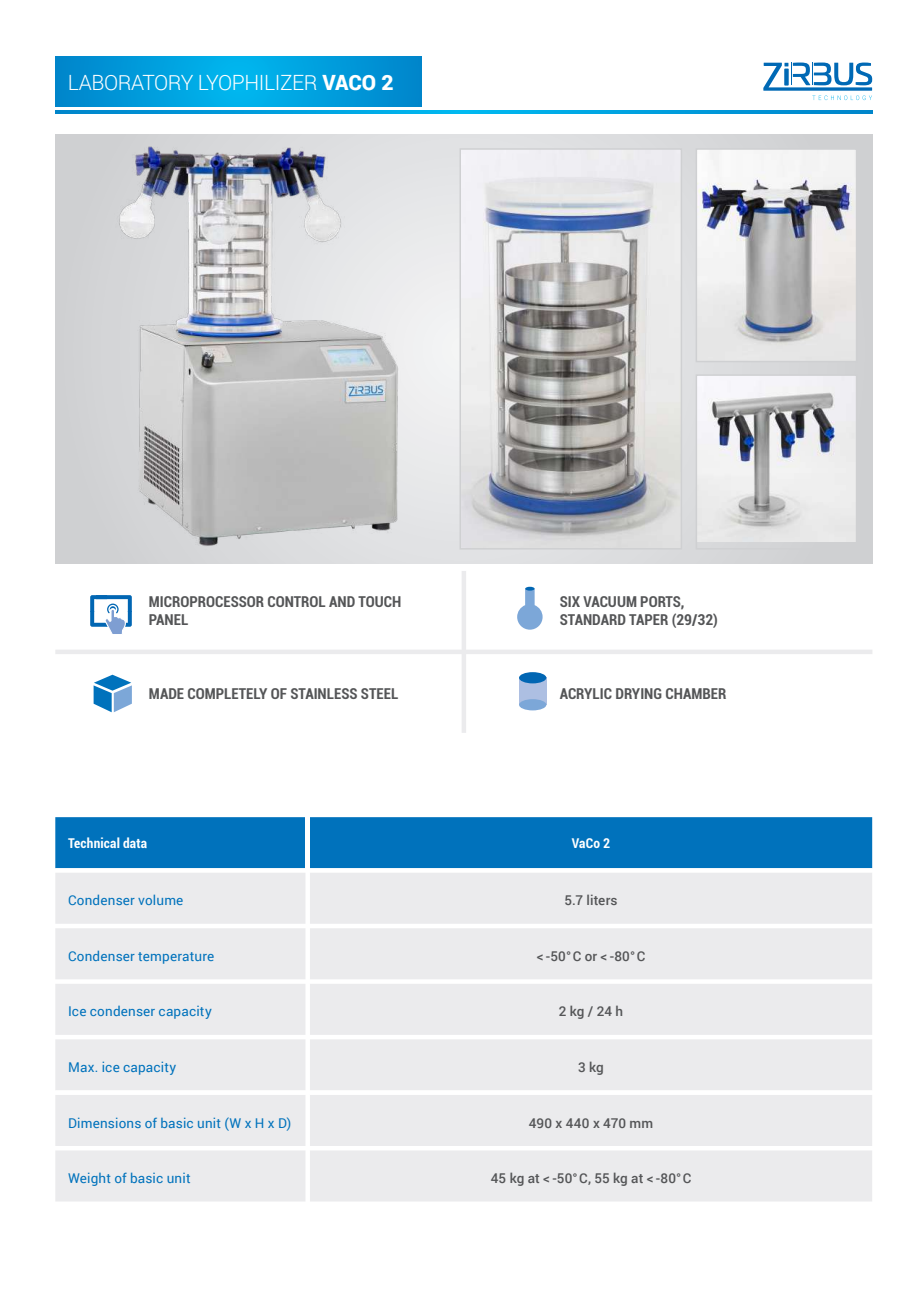
<style>
.page{position:relative;width:919px;height:1289px;background:#fff}
.page>*{position:absolute;margin:0;border:0;box-sizing:border-box;transform-origin:0 0}
.t1{font:300 21px "Roboto";letter-spacing:-.02em;color:#fff}
.t2{font:700 condensed 15px/18px "Roboto";color:#545557}
.t3{font:13.5px "Roboto";letter-spacing:.015em;color:#0072bc}
.t4{font:500 13.5px "Roboto";letter-spacing:.01em;color:#545557}
.t5{font:700 condensed 13.5px "Roboto";letter-spacing:.015em;color:#fff}
.s1{font-weight:900}
</style>
<div class="page">
<svg style="left:55px;top:571px;width:817px;height:161px"></svg>
<div style="left:519px;top:677px;width:27px;height:27px;background:#adbfe2"></div>
<div style="left:519px;top:672px;width:27px;height:11px;background:#0166b3;border-radius:50%"></div>
<div style="left:519px;top:699px;width:27px;height:11px;background:#7ca7d8;border-radius:50%"></div>
<svg style="left:517px;top:586px;width:25px;height:43px"></svg>
<div style="left:55px;top:817px;width:817px;height:51px;background:#0072bc"></div>
<div style="left:305px;top:817px;width:5px;height:51px;background:#fff"></div>
<div style="left:55px;top:873px;width:817px;height:328px;background:#ebebed"></div>
<svg style="left:55px;top:1090px;width:817px;height:4px"></svg>
<svg style="left:90px;top:595px;width:42px;height:117px"></svg>
<svg style="left:55px;top:56px;width:366px;height:50px;background:#009cdc"></svg>
<svg style="left:55px;top:111px;width:817px;height:2px"></svg>
<svg style="left:55px;top:134px;width:817px;height:429px;background:#dadbdd"></svg>
<img style="left:75px;top:91px;width:354px;height:492px">
<svg style="left:763px;top:63px;width:109px;height:37px"></svg>
<img style="left:462px;top:151px;width:217px;height:395px">
<div style="left:459px;top:148px;width:223px;height:401px;border:2px solid #fff"></div>
<img style="left:698px;top:151px;width:156px;height:208px">
<div style="left:695px;top:148px;width:162px;height:214px;border:2px solid #fff"></div>
<img style="left:698px;top:377px;width:156px;height:164px">
<div style="left:695px;top:374px;width:162px;height:175px;border:2px solid #fff"></div>
<h1 class="t1" style="left:68px;top:68px;width:327px">LABORATORY LYOPHILIZER <span class="s1">VACO 2</span></h1>
<p class="t2" style="left:149px;top:592px;width:254px">MICROPROCESSOR CONTROL AND TOUCH<br>PANEL</p>
<p class="t2" style="left:559px;top:592px;width:160px">SIx VACUUM PORTS,<br>STANDARD TAPER (29/32)</p>
<p class="t2" style="left:149px;top:684px;width:251px">MADE COMPLETELY OF STAINLESS STEEL</p>
<p class="t2" style="left:559px;top:684px;width:168px">ACRYLIC DRYING CHAMBER</p>
<p class="t5" style="left:68px;top:833px;width:80px">Technical data</p>
<p class="t5" style="left:572px;top:833px;width:40px">VaCo 2</p>
<p class="t3" style="left:68px;top:891px;width:117px">Condenser volume</p>
<p class="t4" style="left:564px;top:891px;width:55px">5.7 liters</p>
<p class="t3" style="left:68px;top:946px;width:148px">Condenser temperature</p>
<p class="t4" style="left:536px;top:946px;width:110px">&lt; -50°C or &lt; -80°C</p>
<p class="t3" style="left:68px;top:1002px;width:145px">ice condenser capacity</p>
<p class="t4" style="left:559px;top:1002px;width:66px">2 kg / 24 h</p>
<p class="t3" style="left:68px;top:1057px;width:110px">max. ice capacity</p>
<p class="t4" style="left:578px;top:1057px;width:27px">3 kg</p>
<p class="t3" style="left:68px;top:1113px;width:225px">dimensions of basic unit (W x h x d)</p>
<p class="t4" style="left:529px;top:1113px;width:126px">490 x 440 x 470 mm</p>
<p class="t3" style="left:68px;top:1168px;width:124px">Weight of basic unit</p>
<p class="t4" style="left:490px;top:1168px;width:202px">45 kg at &lt; -50°C, 55 kg at &lt; -80°C</p>
</div>
